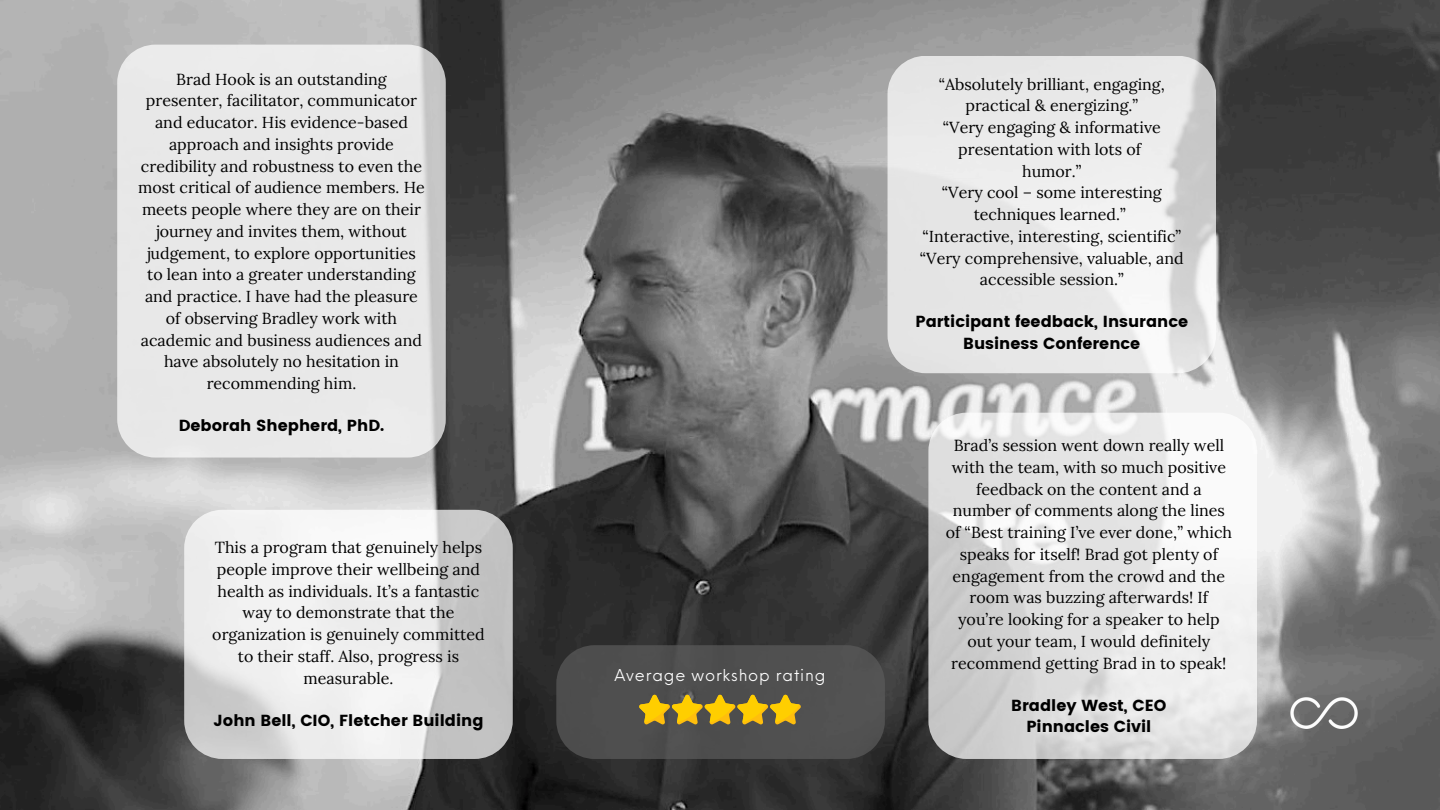
<style>
.page{position:relative;width:1440px;height:810px;background:#fff}
.page>*{position:absolute;margin:0;border:0;box-sizing:border-box;transform-origin:0 0}
.t1{font:16px/21.8px "Lora";color:#000;text-align:center}
.t2{font:16px/21.8px "Poppins";color:#000;text-align:center}
.t3{font:16px "Neue Einstellung";letter-spacing:.05em;color:#fff}
</style>
<div class="page">
<img style="left:0;top:0;width:1440px;height:810px">
<div style="left:117px;top:45px;width:329px;height:413px;background:#e8e8e8"></div>
<svg style="left:928px;top:413px;width:329px;height:346px"></svg>
<svg style="left:888px;top:56px;width:328px;height:317px;fill:#e8e8e8"></svg>
<svg style="left:184px;top:510px;width:329px;height:249px;fill:#eee"></svg>
<svg style="left:556px;top:645px;width:329px;height:114px;background:#595648"></svg>
<img style="left:1285px;top:690px;width:82px;height:39px">
<p class="t1" style="left:138px;top:68px;width:288px">Brad Hook is an outstanding presenter, facilitator, communicator and educator. His evidence-based approach and insights provide credibility and robustness to even the most critical of audience members. He meets people where they are on their journey and invites them, without judgement, to explore opportunities to lean into a greater understanding and practice. I have had the pleasure of observing Bradley work with academic and business audiences and have absolutely no hesitation in recommending him.</p>
<p class="t2" style="left:179px;top:415px;width:207px">Deborah Shepherd, PhD.</p>
<p class="t1" style="left:212px;top:536px;width:274px">This a program that genuinely helps people improve their wellbeing and health as individuals. It’s a fantastic way to demonstrate that the organization is genuinely committed to their staff. Also, progress is measurable.</p>
<p class="t2" style="left:213px;top:709px;width:272px">John Bell, CIO, Fletcher Building</p>
<p class="t3" style="left:615px;top:661px;width:212px">Average workshop rating</p>
<p class="t1" style="left:939px;top:73px;width:228px">“Absolutely brilliant, engaging, practical &amp; energizing.”</p>
<p class="t1" style="left:943px;top:116px;width:219px">“Very engaging &amp; informative presentation with lots of</p>
<h1 class="t1" style="left:1022px;top:160px;width:61px">humor.”</h1>
<p class="t1" style="left:942px;top:182px;width:221px">“Very cool – some interesting techniques learned.”</p>
<h1 class="t1" style="left:922px;top:225px;width:260px">“Interactive, interesting, scientific”</h1>
<p class="t1" style="left:920px;top:247px;width:265px">“Very comprehensive, valuable, and accessible session.”</p>
<p class="t2" style="left:915px;top:311px;width:274px">Participant feedback, Insurance<br>Business Conference</p>
<p class="t1" style="left:946px;top:434px;width:288px">Brad’s session went down really well with the team, with so much positive feedback on the content and a number of comments along the lines of “Best training I’ve ever done,” which speaks for itself! Brad got plenty of engagement from the crowd and the room was buzzing afterwards! If you’re looking for a speaker to help out your team, I would definitely recommend getting Brad in to speak!</p>
<p class="t2" style="left:1011px;top:694px;width:157px">Bradley West, CEO<br>Pinnacles Civil</p>
</div>
